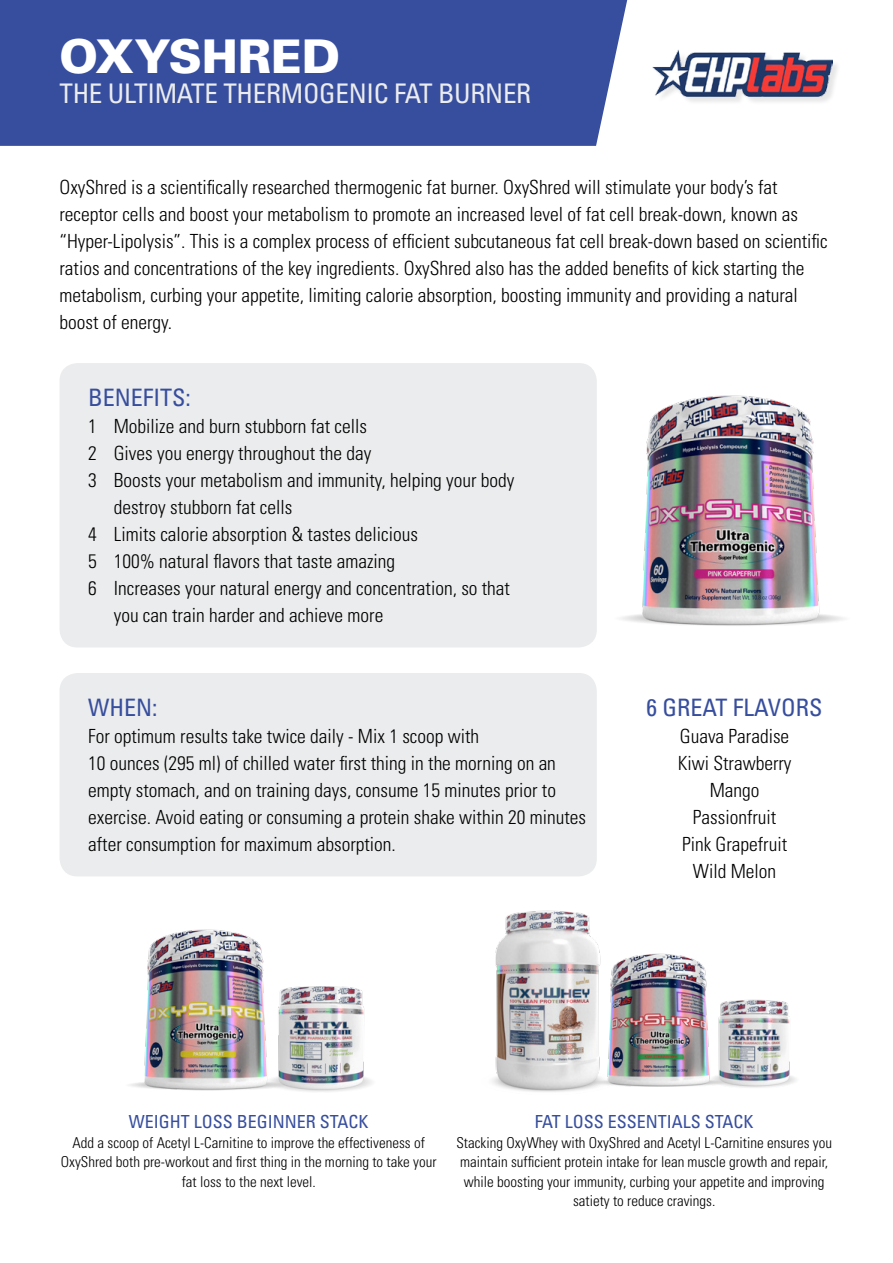
<style>
.page{position:relative;width:893px;height:1263px;background:#fff}
.page>*{position:absolute;margin:0;border:0;box-sizing:border-box;transform-origin:0 0}
.t1{font:900 46.5px "Univers LT Std";letter-spacing:-.01em;color:#fff}
.t2{font:condensed 27px "Univers LT Std";letter-spacing:-.01em;color:#ebeced}
.t3{font:condensed 24px "Univers LT Std";color:#374e9e}
.t4{font:300 condensed 19.5px/27px "Univers LT Std";color:#000}
.t5{font:condensed 18px "Univers LT Std";color:#374e9e}
.t6{font:300 condensed 15px/19.5px "Univers LT Std";color:#000;text-align:center}
</style>
<div class="page">
<div style="left:0;top:0;width:627px;height:146px;background:#374e9e"></div>
<div style="left:654px;top:50px;width:187px;height:55px;background:#000;opacity:.1"></div>
<img style="left:653px;top:49px;width:180px;height:48px">
<div style="left:60px;top:673px;width:537px;height:203px;background:#ebeced;border-radius:18px"></div>
<div style="left:60px;top:363px;width:537px;height:284px;background:#ebeced;border-radius:18px"></div>
<img style="left:130px;top:929px;width:134px;height:162px">
<img style="left:254px;top:967px;width:118px;height:125px">
<img style="left:621px;top:395px;width:223px;height:231px">
<img style="left:639px;top:953px;width:68px;height:134px">
<img style="left:699px;top:984px;width:97px;height:104px">
<img style="left:492px;top:910px;width:147px;height:182px">
<h1 class="t1" style="left:60px;top:27px;width:282px">OXYSHRED</h1>
<h2 class="t2" style="left:60px;top:76px;width:473px">THE ULTIMATE THERMOGENIC FAT BURNER</h2>
<p class="t4" style="left:60px;top:174px;width:770px">OxyShred is a scientifically researched thermogenic fat burner. OxyShred will stimulate your body’s fat receptor cells and boost your metabolism to promote an increased level of fat cell break-down, known as “Hyper-Lipolysis”. This is a complex process of efficient subcutaneous fat cell break-down based on scientific ratios and concentrations of the key ingredients. OxyShred also has the added benefits of kick starting the metabolism, curbing your appetite, limiting calorie absorption, boosting immunity and providing a natural boost of energy.</p>
<p class="t3" style="left:88px;top:382px;width:104px">BENEFITS:</p>
<p class="t4" style="left:88px;top:413px;width:280px">1 Mobilize and burn stubborn fat cells</p>
<p class="t4" style="left:88px;top:440px;width:285px">2 Gives you energy throughout the day</p>
<p class="t4" style="left:88px;top:467px;width:428px">3 Boosts your metabolism and immunity, helping your body</p>
<p class="t4" style="left:114px;top:494px;width:180px">destroy stubborn fat cells</p>
<p class="t4" style="left:88px;top:521px;width:331px">4 Limits calorie absorption &amp; tastes delicious</p>
<p class="t4" style="left:88px;top:548px;width:309px">5 100% natural flavors that taste amazing</p>
<p class="t4" style="left:88px;top:575px;width:423px">6 Increases your natural energy and concentration, so that</p>
<p class="t4" style="left:114px;top:602px;width:271px">you can train harder and achieve more</p>
<p class="t3" style="left:88px;top:692px;width:71px">WHEN:</p>
<p class="t4" style="left:88px;top:722px;width:499px">For optimum results take twice daily - Mix 1 scoop with<br>10 ounces (295 ml) of chilled water first thing in the morning on an empty stomach, and on training days, consume 15 minutes prior to exercise. Avoid eating or consuming a protein shake within 20 minutes after consumption for maximum absorption.</p>
<p class="t3" style="left:647px;top:692px;width:177px">6 GREAT FLAVORS</p>
<p class="t4" style="left:678px;top:722px;width:115px;text-align:center">Guava Paradise<br>Kiwi Strawberry<br>Mango<br>Passionfruit<br>Pink Grapefruit<br>Wild Melon</p>
<p class="t5" style="left:129px;top:1110px;width:241px">WEIGHT LOSS BEGINNER STACK</p>
<p class="t6" style="left:61px;top:1133px;width:377px">Add a scoop of Acetyl L-Carnitine to improve the effectiveness of<br>OxyShred both pre-workout and first thing in the morning to take your fat loss to the next level.</p>
<p class="t5" style="left:535px;top:1110px;width:220px">FAT LOSS ESSENTIALS STACK</p>
<p class="t6" style="left:456px;top:1133px;width:377px">Stacking OxyWhey with OxyShred and Acetyl L-Carnitine ensures you maintain sufficient protein intake for lean muscle growth and repair, while boosting your immunity, curbing your appetite and improving satiety to reduce cravings.</p>
</div>
